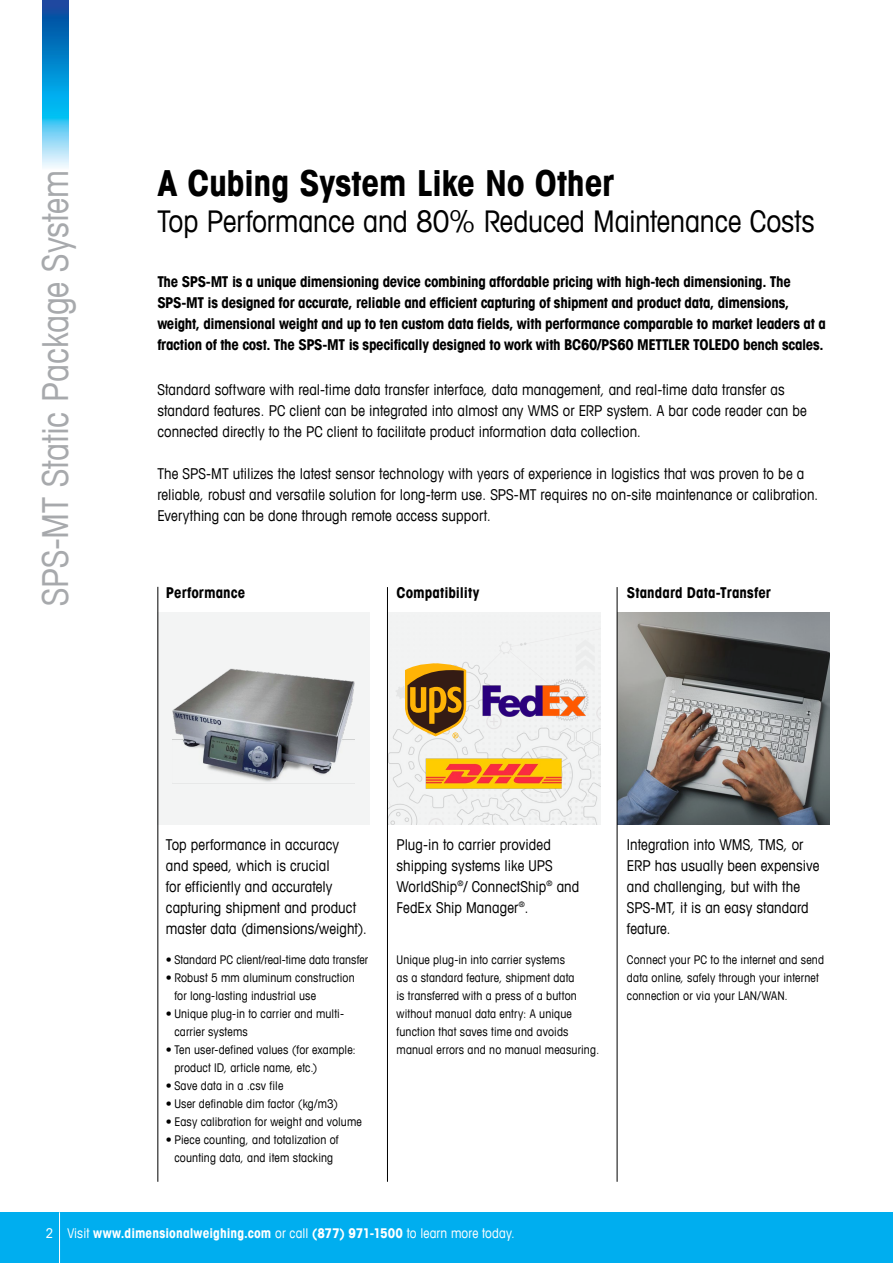
<style>
.page{position:relative;width:893px;height:1263px;background:#fff}
.page>*{position:absolute;margin:0;border:0;box-sizing:border-box;transform-origin:0 0}
.t1{font:condensed 36px "Avant Garde Com";letter-spacing:-.005em;color:#a7a9ac}
.t2{font:700 condensed 36px "Avant Garde Com";letter-spacing:-.01em;color:#000}
.t3{font:condensed 30px "Avant Garde Com";letter-spacing:-.005em;color:#000}
.t4{font:condensed 15px/21px "Avant Garde Com";letter-spacing:.005em;color:#000}
.t5{font:700 condensed 15px/21px "Avant Garde Com";letter-spacing:-.02em;color:#000}
.t6{font:700 condensed 15px "Avant Garde Com";letter-spacing:.01em;color:#000}
.t7{font:700 condensed 15px "Avant Garde Com";color:#000}
.t8{font:700 condensed 15px "Avant Garde Com";letter-spacing:.005em;color:#000}
.t9{font:700 condensed 13.5px "Avant Garde Com";letter-spacing:.005em;color:#fff}
.t10{font:condensed 12px/18px "Avant Garde Com";letter-spacing:.015em;color:#000}
.s1{font-weight:400}
</style>
<div class="page">
<div style="left:0;top:1212px;width:893px;height:51px;background:#00aeef"></div>
<hr style="left:59px;top:1212px;width:1px;height:51px;background:#fff">
<img style="left:43px;top:0;width:25px;height:168px">
<div style="left:157px;top:612px;width:213px;height:213px;background:#f3f4f4"></div>
<img style="left:388px;top:612px;width:213px;height:213px">
<img style="left:618px;top:612px;width:212px;height:213px">
<hr style="left:387px;top:587px;width:1px;height:595px;background:#000">
<hr style="left:617px;top:587px;width:1px;height:595px;background:#000">
<hr style="left:157px;top:587px;width:1px;height:595px;background:#000">
<img style="left:473px;top:676px;width:120px;height:50px">
<svg style="left:405px;top:663px;width:61px;height:75px;background:#9b722a"></svg>
<img style="left:422px;top:732px;width:144px;height:81px">
<img style="left:172px;top:668px;width:183px;height:114px">
<h1 class="t1" style="left:33px;top:606px;width:437px;rotate:-90deg">SPS-MT Static Package System</h1>
<h1 class="t2" style="left:157px;top:160px;width:458px">A Cubing System Like No Other</h1>
<h2 class="t3" style="left:157px;top:203px;width:659px">Top Performance and 80% Reduced Maintenance Costs</h2>
<p class="t5" style="left:157px;top:271px;width:670px">The SPS-MT is a unique dimensioning device combining affordable pricing with high-tech dimensioning. The SPS-MT is designed for accurate, reliable and efficient capturing of shipment and product data, dimensions, weight, dimensional weight and up to ten custom data fields, with performance comparable to market leaders at a fraction of the cost. The SPS-MT is specifically designed to work with BC60/PS60 METTLER TOLEDO bench scales.</p>
<p class="t4" style="left:157px;top:379px;width:651px">Standard software with real-time data transfer interface, data management, and real-time data transfer as standard features. PC client can be integrated into almost any WMS or ERP system. A bar code reader can be connected directly to the PC client to facilitate product information data collection.</p>
<p class="t4" style="left:157px;top:463px;width:663px">The SPS-MT utilizes the latest sensor technology with years of experience in logistics that was proven to be a reliable, robust and versatile solution for long-term use. SPS-MT requires no on-site maintenance or calibration.<br>Everything can be done through remote access support.</p>
<p class="t8" style="left:166px;top:583px;width:81px">Performance</p>
<p class="t7" style="left:396px;top:583px;width:84px">Compatibility</p>
<p class="t6" style="left:627px;top:583px;width:145px">Standard Data-Transfer</p>
<p class="t4" style="left:166px;top:833px;width:202px">Top performance in accuracy<br>and speed, which is crucial<br>for efficiently and accurately capturing shipment and product master data (dimensions/weight).</p>
<p class="t10" style="left:166px;top:950px;width:204px">• Standard PC client/real-time data transfer</p>
<p class="t10" style="left:174px;top:968px;width:182px;text-indent:-9px">• Robust 5 mm aluminum construction for long-lasting industrial use</p>
<p class="t10" style="left:174px;top:1004px;width:171px;text-indent:-9px">• Unique plug-in to carrier and multi&shy;carrier systems</p>
<p class="t10" style="left:174px;top:1040px;width:183px;text-indent:-9px">• Ten user-defined values (for example: product ID, article name, etc.)</p>
<p class="t10" style="left:166px;top:1076px;width:119px">• Save data in a .csv file</p>
<p class="t10" style="left:166px;top:1094px;width:174px">• User definable dim factor (kg/m3)</p>
<p class="t10" style="left:166px;top:1112px;width:198px">• Easy calibration for weight and volume</p>
<p class="t10" style="left:166px;top:1130px;width:174px;text-align:center">• Piece counting, and totalization of counting data, and item stacking</p>
<p class="t4" style="left:396px;top:834px;width:184px">Plug-in to carrier provided shipping systems like UPS<br>WorldShip<sup>®</sup>/ ConnectShip<sup>®</sup> and<br>FedEx Ship Manager<sup>®</sup>.</p>
<p class="t10" style="left:396px;top:950px;width:204px">Unique plug-in into carrier systems<br>as a standard feature, shipment data<br>is transferred with a press of a button without manual data entry: A unique function that saves time and avoids manual errors and no manual measuring.</p>
<p class="t4" style="left:627px;top:834px;width:194px">Integration into WMS, TMS, or<br>ERP has usually been expensive and challenging, but with the<br>SPS-MT, it is an easy standard feature.</p>
<p class="t10" style="left:627px;top:950px;width:199px">Connect your PC to the internet and send data online, safely through your internet connection or via your LAN/WAN.</p>
<p class="t9" style="left:46px;top:1225px;width:471px"><span class="s1">2 Visit</span> www.dimensionalweighing.com <span class="s1">or call</span> (877) 971-1500 <span class="s1">to learn more today.</span></p>
</div>
